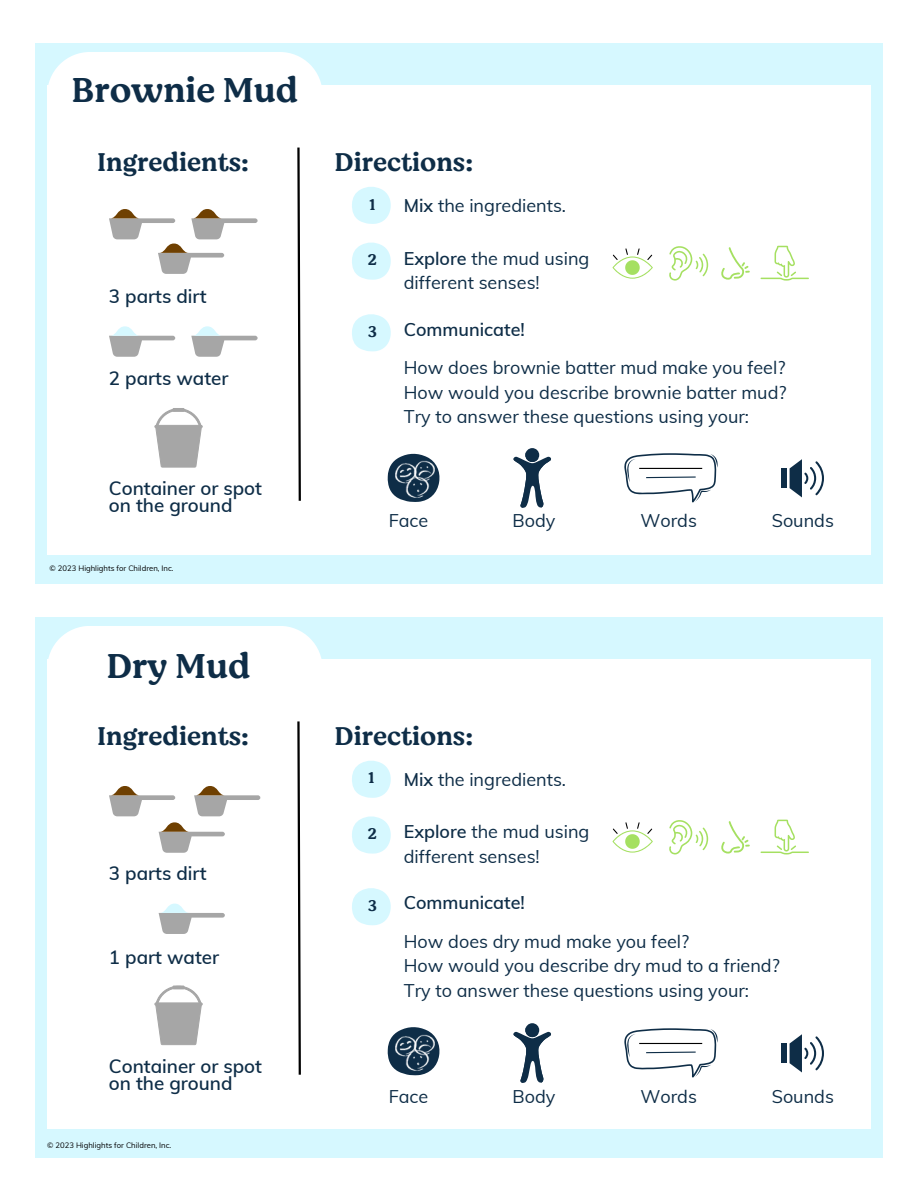
<style>
.page{position:relative;width:918px;height:1188px;background:#fff}
.page>*{position:absolute;margin:0;border:0;box-sizing:border-box;transform-origin:0 0}
.t1{font:500 35.25px "Moranga";color:#0e2d47}
.t2{font:500 26.25px "Moranga";color:#0e2d47}
.t3{font:600 18.9px/16.8px "Muli";color:#0e2d47}
.t4{font:18px/24.8px "Muli";color:#0e2d47}
.t5{font:600 18px "Muli";color:#0e2d47}
.t6{font:500 15.75px "Moranga";color:#0e2d47}
.t7{font:7.65px "Muli";color:#000}
.s1{font-weight:600}
</style>
<div class="page">
<div style="left:35px;top:44px;width:848px;height:540px;background:#d6f8ff"></div>
<div style="left:47px;top:86px;width:824px;height:468px;background:#fff"></div>
<svg style="left:47px;top:52px;width:276px;height:34px;background:#fbfeff"></svg>
<svg style="left:109px;top:326px;width:66px;height:31px"></svg>
<svg style="left:191px;top:326px;width:67px;height:31px"></svg>
<svg style="left:297px;top:147px;width:4px;height:354px"></svg>
<svg style="left:352px;top:187px;width:39px;height:37px"></svg>
<svg style="left:352px;top:242px;width:39px;height:38px"></svg>
<svg style="left:352px;top:314px;width:39px;height:37px"></svg>
<svg style="left:612px;top:248px;width:41px;height:31px"></svg>
<svg style="left:669px;top:246px;width:39px;height:35px"></svg>
<svg style="left:721px;top:247px;width:29px;height:33px"></svg>
<svg style="left:761px;top:246px;width:48px;height:35px"></svg>
<div style="left:781px;top:468px;width:6px;height:20px;background:#0e2d47"></div>
<svg style="left:790px;top:459px;width:34px;height:38px"></svg>
<svg style="left:624px;top:453px;width:94px;height:50px"></svg>
<svg style="left:387px;top:453px;width:53px;height:49px"></svg>
<img style="left:391px;top:458px;width:21px;height:26px">
<img style="left:412px;top:457px;width:25px;height:27px">
<img style="left:402px;top:471px;width:31px;height:28px">
<svg style="left:154px;top:408px;width:49px;height:60px"></svg>
<div style="left:525px;top:448px;width:14px;height:14px;background:#0e2d47;border-radius:50%"></div>
<svg style="left:513px;top:452px;width:38px;height:56px"></svg>
<div style="left:35px;top:617px;width:848px;height:541px;background:#d6f8ff"></div>
<div style="left:47px;top:660px;width:824px;height:468px;background:#fff"></div>
<svg style="left:47px;top:626px;width:276px;height:34px;background:#fbfeff"></svg>
<svg style="left:109px;top:786px;width:66px;height:30px"></svg>
<svg style="left:159px;top:904px;width:66px;height:30px"></svg>
<svg style="left:297px;top:721px;width:4px;height:354px"></svg>
<svg style="left:352px;top:760px;width:39px;height:38px"></svg>
<svg style="left:352px;top:816px;width:39px;height:38px"></svg>
<svg style="left:352px;top:888px;width:39px;height:37px"></svg>
<svg style="left:612px;top:822px;width:41px;height:31px"></svg>
<svg style="left:669px;top:820px;width:39px;height:35px"></svg>
<svg style="left:721px;top:821px;width:29px;height:33px"></svg>
<svg style="left:761px;top:820px;width:48px;height:35px"></svg>
<div style="left:781px;top:1044px;width:6px;height:19px;background:#0e2d47"></div>
<svg style="left:790px;top:1034px;width:34px;height:38px"></svg>
<svg style="left:387px;top:1027px;width:53px;height:48px"></svg>
<img style="left:391px;top:1031px;width:21px;height:27px">
<img style="left:412px;top:1030px;width:25px;height:27px">
<img style="left:402px;top:1045px;width:31px;height:28px">
<svg style="left:154px;top:986px;width:49px;height:59px"></svg>
<div style="left:525px;top:1023px;width:14px;height:14px;background:#0e2d47;border-radius:50%"></div>
<svg style="left:513px;top:1027px;width:38px;height:56px"></svg>
<svg style="left:194px;top:786px;width:66px;height:30px"></svg>
<svg style="left:159px;top:822px;width:66px;height:31px"></svg>
<svg style="left:109px;top:209px;width:149px;height:65px"></svg>
<svg style="left:624px;top:1028px;width:94px;height:50px"></svg>
<p class="t1" style="left:72px;top:65px;width:228px">Brownie Mud</p>
<p class="t2" style="left:97px;top:143px;width:153px">Ingredients:</p>
<p class="t2" style="left:335px;top:143px;width:140px">Directions:</p>
<p class="t3" style="left:109px;top:288px;width:99px">3 parts dirt</p>
<p class="t3" style="left:109px;top:369px;width:121px">2 parts water</p>
<p class="t3" style="left:109px;top:480px;width:155px">Container or spot on the ground</p>
<p class="t7" style="left:50px;top:564px;width:126px">© 2023 Highlights for Children, Inc.</p>
<p class="t1" style="left:107px;top:640px;width:145px">Dry Mud</p>
<p class="t6" style="left:370px;top:193px;width:7px">1</p>
<p class="t4" style="left:404px;top:193px;width:164px"><span class="s1">Mix</span> the ingredients.</p>
<p class="t6" style="left:368px;top:249px;width:11px">2</p>
<p class="t4" style="left:404px;top:245px;width:187px"><span class="s1">Explore</span> the mud using different senses!</p>
<p class="t6" style="left:368px;top:320px;width:10px">3</p>
<p class="t5" style="left:404px;top:317px;width:122px">Communicate!</p>
<p class="t4" style="left:404px;top:355px;width:383px">How does brownie batter mud make you feel?</p>
<p class="t4" style="left:404px;top:379px;width:384px">How would you describe brownie batter mud?</p>
<p class="t4" style="left:404px;top:404px;width:347px">Try to answer these questions using your:</p>
<p class="t4" style="left:389px;top:508px;width:41px">Face</p>
<p class="t4" style="left:513px;top:508px;width:44px">Body</p>
<p class="t4" style="left:640px;top:508px;width:58px">Words</p>
<p class="t4" style="left:772px;top:508px;width:64px">Sounds</p>
<p class="t2" style="left:97px;top:717px;width:153px">Ingredients:</p>
<p class="t2" style="left:335px;top:717px;width:140px">Directions:</p>
<p class="t3" style="left:109px;top:865px;width:99px">3 parts dirt</p>
<p class="t3" style="left:109px;top:949px;width:112px">1 part water</p>
<p class="t3" style="left:109px;top:1057px;width:155px">Container or spot on the ground</p>
<p class="t7" style="left:47px;top:1140px;width:126px">© 2023 Highlights for Children, Inc.</p>
<p class="t6" style="left:369px;top:767px;width:7px">1</p>
<p class="t4" style="left:404px;top:767px;width:164px"><span class="s1">Mix</span> the ingredients.</p>
<p class="t6" style="left:368px;top:822px;width:11px">2</p>
<p class="t4" style="left:404px;top:819px;width:187px"><span class="s1">Explore</span> the mud using different senses!</p>
<p class="t6" style="left:368px;top:894px;width:10px">3</p>
<p class="t5" style="left:404px;top:891px;width:122px">Communicate!</p>
<p class="t4" style="left:404px;top:929px;width:287px">How does dry mud make you feel?</p>
<p class="t4" style="left:404px;top:953px;width:377px">How would you describe dry mud to a friend?</p>
<p class="t4" style="left:404px;top:978px;width:347px">Try to answer these questions using your:</p>
<p class="t4" style="left:389px;top:1084px;width:41px">Face</p>
<p class="t4" style="left:513px;top:1084px;width:44px">Body</p>
<p class="t4" style="left:640px;top:1084px;width:58px">Words</p>
<p class="t4" style="left:772px;top:1084px;width:64px">Sounds</p>
</div>
